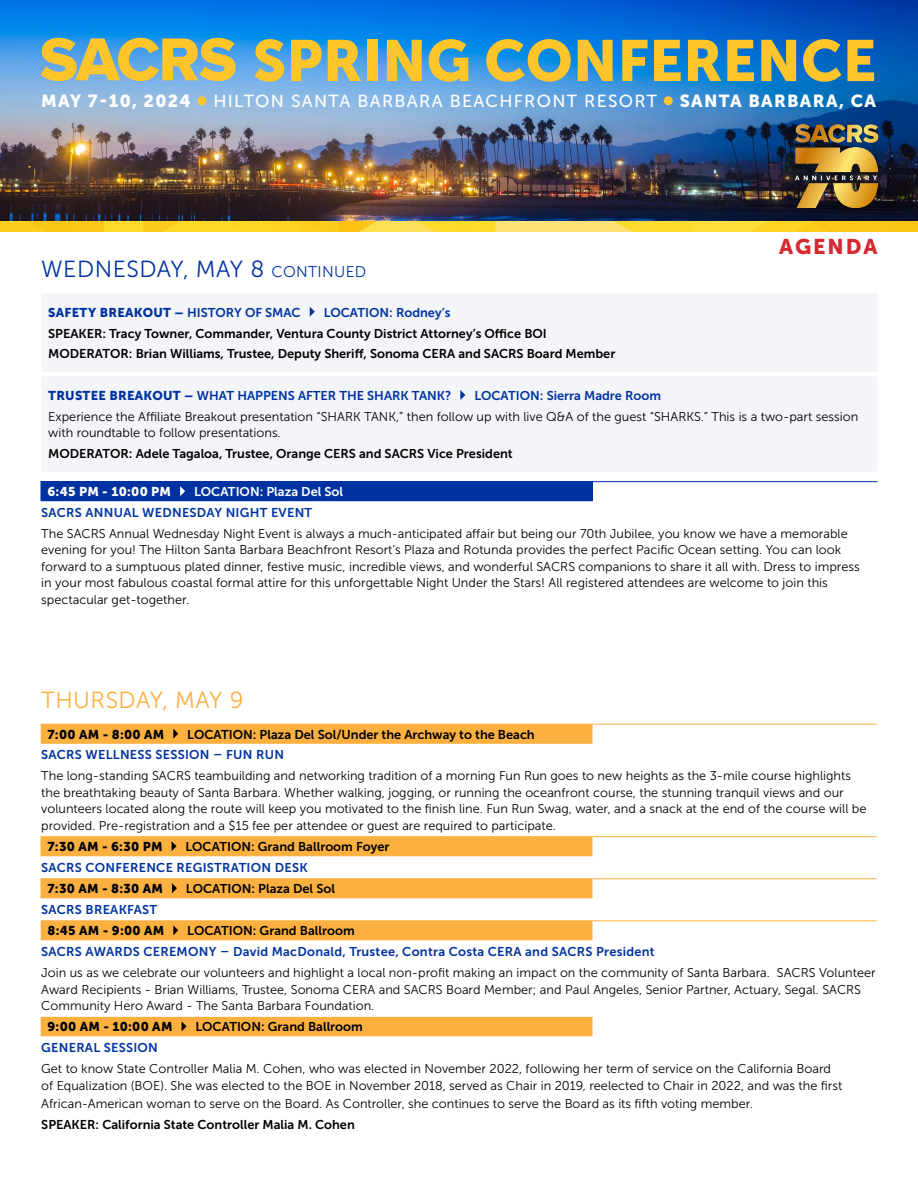
<style>
.page{position:relative;width:918px;height:1188px;background:#fff}
.page>*{position:absolute;margin:0;border:0;box-sizing:border-box;transform-origin:0 0}
.t1{font:57.75px "Museo Sans 900";color:#ffc52b}
.t2{font:23.25px "Museo Sans 300";letter-spacing:.02em;color:#0033a1}
.t3{font:23.25px "Museo Sans 300";letter-spacing:.02em;color:#fbb040}
.t4{font:21.15px "Museo Sans 900";letter-spacing:.09em;color:#d52a2f}
.t5{font:17.4px "Museo Sans 500";letter-spacing:.075em;color:#fff}
.t6{font:17.4px "Museo Sans 900";letter-spacing:.075em;color:#fff}
.t7{font:12.75px/16.5px "Museo Sans 300";color:#000}
.t8{font:12.75px/20.9px "Museo Sans 700";color:#000}
.t9{font:12.75px "Museo Sans 700";letter-spacing:.02em;color:#0033a1}
.t10{font:12.75px "Museo Sans 700";color:#0033a1}
.t11{font:12.75px "Museo Sans 900";letter-spacing:.02em;color:#000}
.t12{font:12.75px "Museo Sans 900";letter-spacing:.02em;color:#0033a1}
.t13{font:12.75px "Museo Sans 700";color:#fff}
.t14{font:12.75px "Museo Sans 900";letter-spacing:.02em;color:#fff}
.s1{font-size:15.45px}
.s2{font-family:"Museo Sans 700"}
.s3{font-family:"Museo Sans 900"}
</style>
<div class="page">
<img style="left:0;top:0;width:918px;height:221px">
<img style="left:0;top:221px;width:918px;height:10px">
<div style="left:197px;top:96px;width:9px;height:9px;background:#ffc632;border-radius:50%"></div>
<div style="left:664px;top:96px;width:9px;height:9px;background:#ffc632;border-radius:50%"></div>
<svg style="left:41px;top:38px;width:195px;height:43px;background:#b9b777"></svg>
<img style="left:795px;top:124px;width:90px;height:83px">
<div style="left:42px;top:293px;width:835px;height:178px;background:#f3f5f9"></div>
<div style="left:41px;top:482px;width:551px;height:19px;background:#0033a1"></div>
<hr style="left:40px;top:481px;width:552px;height:1px;background:#0033a1">
<hr style="left:592px;top:481px;width:286px;height:1px;background:#0033a1">
<hr style="left:40px;top:500px;width:552px;height:1px;background:#0033a1">
<svg style="left:310px;top:307px;width:5px;height:10px"></svg>
<svg style="left:460px;top:390px;width:5px;height:10px"></svg>
<svg style="left:180px;top:486px;width:5px;height:10px"></svg>
<div style="left:42px;top:725px;width:550px;height:18px;background:#fbb040"></div>
<svg style="left:41px;top:837px;width:551px;height:198px"></svg>
<svg style="left:41px;top:837px;width:1px;height:18px"></svg>
<svg style="left:41px;top:879px;width:1px;height:18px"></svg>
<hr style="left:40px;top:855px;width:552px;height:1px;background:#fbb040">
<hr style="left:40px;top:897px;width:552px;height:1px;background:#fbb040">
<hr style="left:41px;top:724px;width:552px;height:1px;background:#fbb040">
<hr style="left:592px;top:724px;width:285px;height:1px;background:#fbb040">
<hr style="left:40px;top:878px;width:552px;height:1px;background:#fbb040">
<hr style="left:592px;top:878px;width:285px;height:1px;background:#fbb040">
<hr style="left:40px;top:836px;width:552px;height:1px;background:#fbb040">
<hr style="left:592px;top:836px;width:285px;height:1px;background:#fbb040">
<hr style="left:41px;top:920px;width:552px;height:1px;background:#fbb040">
<hr style="left:592px;top:920px;width:285px;height:1px;background:#fbb040">
<svg style="left:41px;top:725px;width:1px;height:18px"></svg>
<svg style="left:41px;top:921px;width:1px;height:18px"></svg>
<hr style="left:41px;top:939px;width:552px;height:1px;background:#fbb040">
<svg style="left:41px;top:1017px;width:1px;height:18px"></svg>
<hr style="left:41px;top:1035px;width:552px;height:1px;background:#fbb040">
<hr style="left:41px;top:743px;width:552px;height:1px;background:#fbb040">
<svg style="left:173px;top:729px;width:5px;height:10px"></svg>
<svg style="left:172px;top:841px;width:5px;height:10px"></svg>
<svg style="left:172px;top:883px;width:5px;height:10px"></svg>
<svg style="left:173px;top:925px;width:5px;height:10px"></svg>
<svg style="left:182px;top:1021px;width:5px;height:10px"></svg>
<h1 class="t1" style="left:253px;top:28px;width:625px">SPRING CONFERENCE</h1>
<h3 class="t6" style="left:41px;top:91px;width:151px">MAY 7-10, 2024</h3>
<h3 class="t5" style="left:213px;top:91px;width:445px">HILTON SANTA BARBARA BEACHFRONT RESORT</h3>
<h3 class="t6" style="left:680px;top:91px;width:198px">SANTA BARBARA, CA</h3>
<h3 class="t4" style="left:779px;top:234px;width:100px">AGENDA</h3>
<h2 class="t2" style="left:41px;top:257px;width:327px">WEDNESDAY, MAY 8 <span class="s1">CONTINUED</span></h2>
<p class="t12" style="left:48px;top:305px;width:254px">SAFETY BREAKOUT – <span class="s2">HISTORY OF SMAC</span></p>
<p class="t10" style="left:324px;top:305px;width:128px">LOCATION: Rodney’s</p>
<p class="t8" style="left:48px;top:323px;width:569px">SPEAKER: Tracy Towner, Commander, Ventura County District Attorney’s Office BOI<br>MODERATOR: Brian Williams, Trustee, Deputy Sheriff, Sonoma CERA and SACRS Board Member</p>
<p class="t10" style="left:48px;top:389px;width:405px"><span class="s3">TRUSTEE BREAKOUT –</span> WHAT HAPPENS AFTER THE SHARK TANK?</p>
<p class="t10" style="left:474px;top:389px;width:188px">LOCATION: Sierra Madre Room</p>
<p class="t7" style="left:48px;top:408px;width:812px">Experience the Affiliate Breakout presentation “SHARK TANK,” then follow up with live Q&amp;A of the guest “SHARKS.” This is a two-part session with roundtable to follow presentations.</p>
<p class="t8" style="left:48px;top:443px;width:466px">MODERATOR: Adele Tagaloa, Trustee, Orange CERS and SACRS Vice President</p>
<p class="t14" style="left:47px;top:484px;width:125px">6:45 PM - 10:00 PM</p>
<p class="t13" style="left:194px;top:485px;width:151px">LOCATION: Plaza Del Sol</p>
<p class="t9" style="left:41px;top:505px;width:273px">SACRS ANNUAL WEDNESDAY NIGHT EVENT</p>
<p class="t7" style="left:41px;top:525px;width:820px">The SACRS Annual Wednesday Night Event is always a much-anticipated affair but being our 70th Jubilee, you know we have a memorable evening for you! The Hilton Santa Barbara Beachfront Resort’s Plaza and Rotunda provides the perfect Pacific Ocean setting. You can look forward to a sumptuous plated dinner, festive music, incredible views, and wonderful SACRS companions to share it all with. Dress to impress in your most fabulous coastal formal attire for this unforgettable Night Under the Stars! All registered attendees are welcome to join this spectacular get-together.</p>
<h2 class="t3" style="left:41px;top:688px;width:204px">THURSDAY, MAY 9</h2>
<p class="t11" style="left:47px;top:727px;width:118px">7:00 AM - 8:00 AM</p>
<p class="t8" style="left:187px;top:724px;width:349px">LOCATION: Plaza Del Sol/Under the Archway to the Beach</p>
<p class="t9" style="left:41px;top:748px;width:244px">SACRS WELLNESS SESSION – FUN RUN</p>
<p class="t7" style="left:41px;top:768px;width:827px">The long-standing SACRS teambuilding and networking tradition of a morning Fun Run goes to new heights as the 3-mile course highlights the breathtaking beauty of Santa Barbara. Whether walking, jogging, or running the oceanfront course, the stunning tranquil views and our volunteers located along the route will keep you motivated to the finish line. Fun Run Swag, water, and a snack at the end of the course will be provided. Pre-registration and a $15 fee per attendee or guest are required to participate.</p>
<p class="t11" style="left:47px;top:840px;width:117px">7:30 AM - 6:30 PM</p>
<p class="t8" style="left:186px;top:836px;width:205px">LOCATION: Grand Ballroom Foyer</p>
<p class="t9" style="left:41px;top:861px;width:268px">SACRS CONFERENCE REGISTRATION DESK</p>
<p class="t11" style="left:47px;top:882px;width:117px">7:30 AM - 8:30 AM</p>
<p class="t8" style="left:186px;top:878px;width:151px">LOCATION: Plaza Del Sol</p>
<p class="t9" style="left:41px;top:903px;width:117px">SACRS BREAKFAST</p>
<p class="t11" style="left:47px;top:924px;width:118px">8:45 AM - 9:00 AM</p>
<p class="t8" style="left:187px;top:921px;width:169px">LOCATION: Grand Ballroom</p>
<p class="t9" style="left:41px;top:945px;width:615px">SACRS AWARDS CEREMONY – David MacDonald, Trustee, Contra Costa CERA and SACRS President</p>
<p class="t7" style="left:41px;top:965px;width:836px">Join us as we celebrate our volunteers and highlight a local non-profit making an impact on the community of Santa Barbara. SACRS Volunteer<br>Award Recipients - Brian Williams, Trustee, Sonoma CERA and SACRS Board Member; and Paul Angeles, Senior Partner, Actuary, Segal. SACRS<br>Community Hero Award - The Santa Barbara Foundation.</p>
<p class="t11" style="left:47px;top:1020px;width:127px">9:00 AM - 10:00 AM</p>
<p class="t8" style="left:196px;top:1017px;width:169px">LOCATION: Grand Ballroom</p>
<p class="t9" style="left:41px;top:1041px;width:118px">GENERAL SESSION</p>
<p class="t7" style="left:41px;top:1061px;width:803px">Get to know State Controller Malia M. Cohen, who was elected in November 2022, following her term of service on the California Board of Equalization (BOE). She was elected to the BOE in November 2018, served as Chair in 2019, reelected to Chair in 2022, and was the first</p>
<p class="t7" style="left:41px;top:1096px;width:713px">African-American woman to serve on the Board. As Controller, she continues to serve the Board as its fifth voting member.</p>
<p class="t8" style="left:41px;top:1114px;width:315px">SPEAKER: California State Controller Malia M. Cohen</p>
</div>
